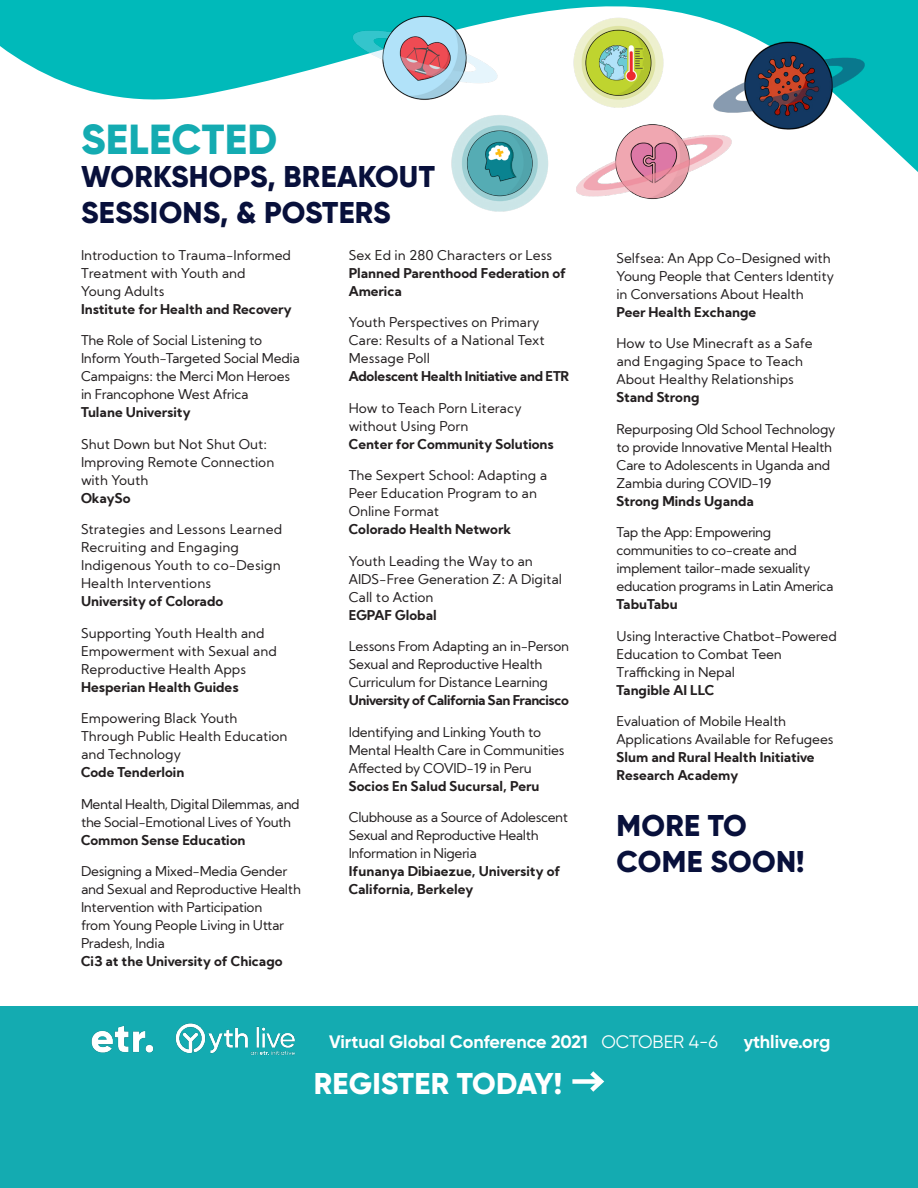
<style>
.page{position:relative;width:918px;height:1188px;background:#fff}
.page>*{position:absolute;margin:0;border:0;box-sizing:border-box;transform-origin:0 0}
._0_-_Header{font:800 42px "Gilroy";letter-spacing:.01em;color:#14abb1}
._0_-_Subtitle{font:800 30px/36px "Gilroy";letter-spacing:.01em;color:#08103b}
.t1{font:800 30px "Gilroy";letter-spacing:.005em;color:#fff}
.t2{font:700 18px "Gilroy";color:#fff}
._0_-_Workshop_Breako{font:13.5px/18px "Kumbh Sans";letter-spacing:-.02em;color:#231f20}
._0_-_Workshop_Breako-2{font:13.5px/18px "Kumbh Sans";color:#231f20}
._0_-_Organization{font:700 13.5px/18px "Kumbh Sans";color:#231f20}
._0_-_Workshop_Breako-3{font:13.5px/18px "Kumbh Sans";letter-spacing:.01em;color:#231f20}
._0_-_Organization-2{font:700 13.5px "Kumbh Sans";letter-spacing:-.03em;color:#231f20}
._0_-_Organization-3{font:700 13.5px "Kumbh Sans";letter-spacing:-.02em;color:#231f20}
.s1{font-weight:400}
</style>
<div class="page">
<div style="left:0;top:1006px;width:918px;height:182px;background:#14abb1"></div>
<img style="left:175px;top:1023px;width:120px;height:33px">
<img style="left:91px;top:1025px;width:63px;height:28px">
<svg style="left:0;top:0;width:918px;height:172px"></svg>
<div style="left:572px;top:1079px;width:29px;height:5px;background:#fff"></div>
<svg style="left:585px;top:1071px;width:20px;height:21px"></svg>
<img style="left:556px;top:13px;width:130px;height:99px">
<img style="left:434px;top:109px;width:126px;height:103px">
<img style="left:702px;top:28px;width:173px;height:115px">
<img style="left:572px;top:110px;width:162px;height:89px">
<img style="left:342px;top:2px;width:166px;height:110px">
<p class="_0_-_Header" style="left:81px;top:113px;width:198px">SELECTED</p>
<p class="_0_-_Subtitle" style="left:81px;top:158px;width:355px">WORKSHOPS, BREAKOUT<br>SESSIONS, &amp; POSTERS</p>
<p class="_0_-_Workshop_Breako-2" style="left:81px;top:246px;width:212px">Introduction to Trauma-Informed<br>Treatment with Youth and<br>Young Adults</p>
<p class="_0_-_Organization" style="left:81px;top:300px;width:212px">Institute for Health and Recovery</p>
<p class="_0_-_Workshop_Breako" style="left:81px;top:331px;width:220px">The Role of Social Listening to<br>Inform Youth-Targeted Social Media<br>Campaigns: the Merci Mon Heroes in Francophone West Africa</p>
<p class="_0_-_Organization" style="left:81px;top:403px;width:111px">Tulane University</p>
<p class="_0_-_Workshop_Breako-2" style="left:81px;top:435px;width:195px">Shut Down but Not Shut Out:<br>Improving Remote Connection with Youth</p>
<p class="_0_-_Organization" style="left:81px;top:489px;width:51px">OkaySo</p>
<p class="_0_-_Workshop_Breako-3" style="left:81px;top:520px;width:203px">Strategies and Lessons Learned<br>Recruiting and Engaging<br>Indigenous Youth to co-Design<br>Health Interventions</p>
<p class="_0_-_Organization" style="left:81px;top:592px;width:144px">University of Colorado</p>
<p class="_0_-_Workshop_Breako-2" style="left:81px;top:624px;width:197px">Supporting Youth Health and<br>Empowerment with Sexual and<br>Reproductive Health Apps</p>
<p class="_0_-_Organization" style="left:81px;top:678px;width:159px">Hesperian Health Guides</p>
<p class="_0_-_Workshop_Breako-2" style="left:81px;top:709px;width:208px">Empowering Black Youth<br>Through Public Health Education and Technology</p>
<p class="_0_-_Organization" style="left:81px;top:763px;width:105px">Code Tenderloin</p>
<p class="_0_-_Workshop_Breako" style="left:81px;top:795px;width:220px">Mental Health, Digital Dilemmas, and the Social-Emotional Lives of Youth</p>
<p class="_0_-_Organization" style="left:81px;top:831px;width:166px">Common Sense Education</p>
<p class="_0_-_Workshop_Breako" style="left:81px;top:862px;width:222px">Designing a Mixed-Media Gender and Sexual and Reproductive Health<br>Intervention with Participation<br>from Young People Living in Uttar<br>Pradesh, India</p>
<p class="_0_-_Organization" style="left:81px;top:952px;width:203px">Ci3 at the University of Chicago</p>
<p class="_0_-_Workshop_Breako-2" style="left:349px;top:246px;width:205px">Sex Ed in 280 Characters or Less</p>
<p class="_0_-_Organization" style="left:349px;top:264px;width:219px">Planned Parenthood Federation of<br>America</p>
<p class="_0_-_Workshop_Breako-2" style="left:349px;top:313px;width:198px">Youth Perspectives on Primary<br>Care: Results of a National Text<br>Message Poll</p>
<p class="_0_-_Organization-3" style="left:349px;top:368px;width:222px">Adolescent Health Initiative and ETR</p>
<p class="_0_-_Workshop_Breako-2" style="left:349px;top:399px;width:174px">How to Teach Porn Literacy without Using Porn</p>
<p class="_0_-_Organization" style="left:349px;top:435px;width:207px">Center for Community Solutions</p>
<p class="_0_-_Workshop_Breako-2" style="left:349px;top:466px;width:200px">The Sexpert School: Adapting a<br>Peer Education Program to an<br>Online Format</p>
<p class="_0_-_Organization" style="left:349px;top:520px;width:164px">Colorado Health Network</p>
<p class="_0_-_Workshop_Breako-2" style="left:349px;top:552px;width:215px">Youth Leading the Way to an<br>AIDS-Free Generation Z: A Digital<br>Call to Action</p>
<p class="_0_-_Organization" style="left:349px;top:606px;width:89px">EGPAF Global</p>
<p class="_0_-_Workshop_Breako" style="left:349px;top:637px;width:222px">Lessons From Adapting an in-Person<br>Sexual and Reproductive Health<br>Curriculum for Distance Learning</p>
<p class="_0_-_Organization-2" style="left:349px;top:692px;width:222px">University of California San Francisco</p>
<p class="_0_-_Workshop_Breako" style="left:349px;top:723px;width:217px">Identifying and Linking Youth to<br>Mental Health Care in Communities<br>Affected by COVID-19 in Peru</p>
<p class="_0_-_Organization" style="left:349px;top:777px;width:192px">Socios En Salud Sucursal, Peru</p>
<p class="_0_-_Workshop_Breako" style="left:349px;top:808px;width:221px">Clubhouse as a Source of Adolescent<br>Sexual and Reproductive Health<br>Information in Nigeria</p>
<p class="_0_-_Organization" style="left:349px;top:862px;width:213px">Ifunanya Dibiaezue, University of<br>California, Berkeley</p>
<p class="_0_-_Workshop_Breako" style="left:616px;top:249px;width:219px">Selfsea: An App Co-Designed with<br>Young People that Centers Identity in Conversations About Health</p>
<p class="_0_-_Organization" style="left:616px;top:303px;width:141px">Peer Health Exchange</p>
<p class="_0_-_Workshop_Breako-2" style="left:616px;top:335px;width:198px">How to Use Minecraft as a Safe and Engaging Space to Teach<br>About Healthy Relationships</p>
<p class="_0_-_Organization" style="left:616px;top:389px;width:85px">Stand Strong</p>
<p class="_0_-_Workshop_Breako" style="left:616px;top:420px;width:220px">Repurposing Old School Technology to provide Innovative Mental Health<br>Care to Adolescents in Uganda and<br>Zambia during COVID-19</p>
<p class="_0_-_Organization" style="left:616px;top:492px;width:139px">Strong Minds Uganda</p>
<p class="_0_-_Workshop_Breako" style="left:616px;top:524px;width:219px">Tap the App: Empowering communities to co-create and implement tailor-made sexuality education programs in Latin America</p>
<p class="_0_-_Organization" style="left:616px;top:596px;width:63px">TabuTabu</p>
<p class="_0_-_Workshop_Breako" style="left:616px;top:627px;width:222px">Using Interactive Chatbot-Powered<br>Education to Combat Teen<br>Trafficking in Nepal</p>
<p class="_0_-_Organization" style="left:616px;top:681px;width:99px">Tangible AI LLC</p>
<p class="_0_-_Workshop_Breako" style="left:616px;top:713px;width:219px">Evaluation of Mobile Health<br>Applications Available for Refugees</p>
<p class="_0_-_Organization" style="left:616px;top:749px;width:200px">Slum and Rural Health Initiative<br>Research Academy</p>
<p class="_0_-_Subtitle" style="left:617px;top:808px;width:190px">MORE TO<br>COME SOON!</p>
<h3 class="t2" style="left:329px;top:1030px;width:390px">Virtual Global Conference 2021 <span class="s1">OCTOBER 4-6</span></h3>
<h3 class="t2" style="left:744px;top:1030px;width:88px">ythlive.org</h3>
<h2 class="t1" style="left:314px;top:1064px;width:250px">REGISTER TODAY!</h2>
</div>
